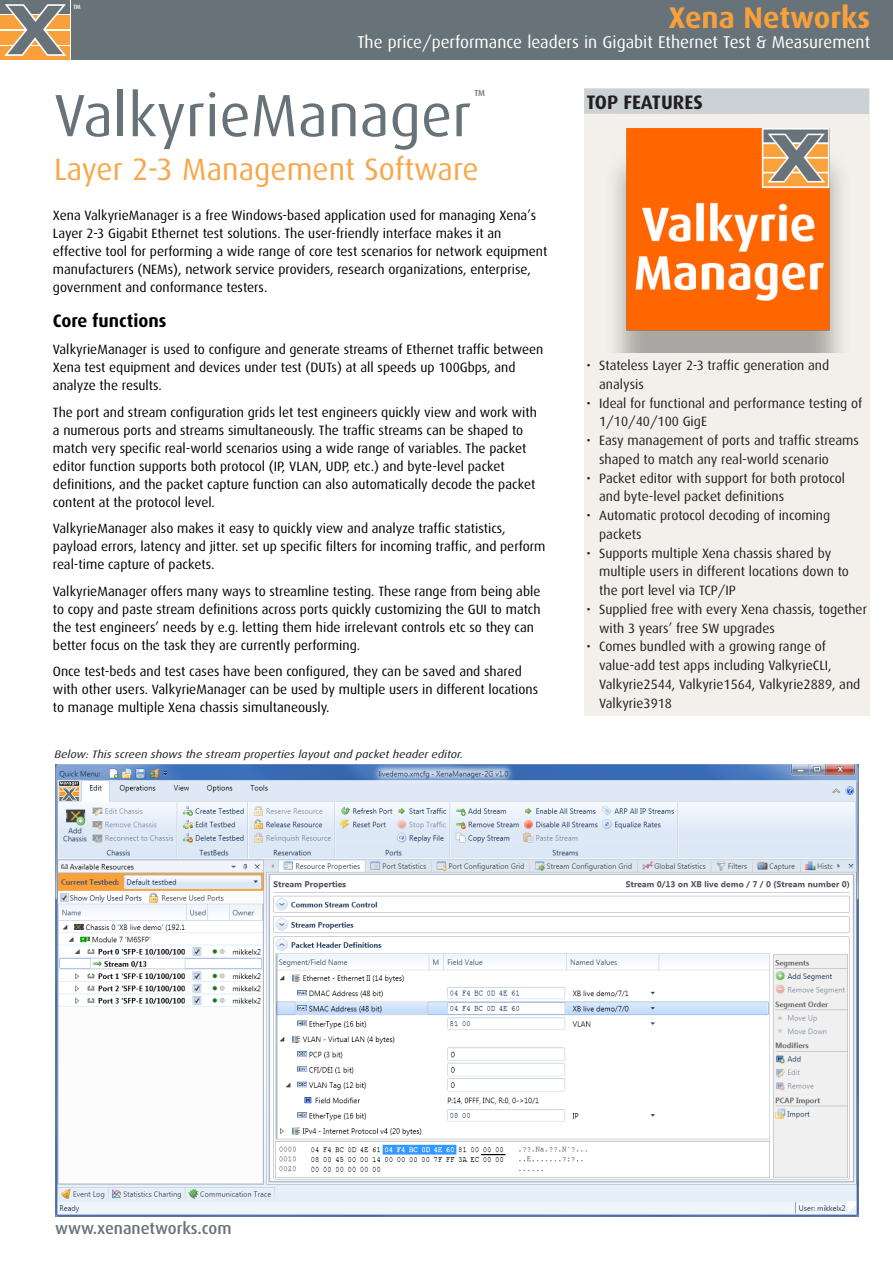
<style>
.page{position:relative;width:893px;height:1263px;background:#fff}
.page>*{position:absolute;margin:0;border:0;box-sizing:border-box;transform-origin:0 0}
.Rubrik{font:59.85px "Dax";color:#687379}
.Rubrik-2{font:30.9px "Dax";color:#f9a64a}
.Titel{font:700 29.85px "Dax";color:#f9a03a}
.t1{font:700 19.5px "Dax";color:#231f20}
.t2{font:700 18px "Dax";color:#000}
.Titel-2{font:17.1px "Dax";color:#fff}
.Rubrik-3{font:500 16.5px "Dax";color:#687379}
.t3{font:13.5px/18px "Dax";color:#000}
.t4{font:13.5px/18.8px "Dax";color:#231f20}
.t5{font:italic 10.8px "Dax";color:#231f20;scale:1.11 1}
.Rubrik-4{font:500 8.7px "Dax";color:#687379}
.Rubrik-5{font:500 6.15px "Dax";color:#fff}
</style>
<div class="page">
<div style="left:584px;top:350px;width:285px;height:366px;background:#f3efea"></div>
<img style="left:55px;top:764px;width:804px;height:452px">
<div style="left:72px;top:0;width:821px;height:60px;background:#687379"></div>
<div style="left:0;top:46px;width:69px;height:14px;background:#f9a03a"></div>
<div style="left:0;top:31px;width:69px;height:13px;background:#f9a03a"></div>
<div style="left:0;top:15px;width:69px;height:14px;background:#f9a03a"></div>
<div style="left:0;top:0;width:69px;height:13px;background:#687379"></div>
<svg style="left:3px;top:4px;width:65px;height:52px"></svg>
<div style="left:584px;top:88px;width:285px;height:26px;background:#cbd1d5"></div>
<div style="left:584px;top:114px;width:285px;height:236px;background:#f3efea"></div>
<img style="left:615px;top:128px;width:226px;height:224px">
<p class="Rubrik-5" style="left:73px;top:3px;width:9px">TM</p>
<p class="Titel" style="left:669px;top:0;width:203px">Xena Networks</p>
<p class="Titel-2" style="left:357px;top:33px;width:514px">The price/performance leaders in Gigabit Ethernet Test &amp; Measurement</p>
<p class="Rubrik" style="left:54px;top:82px;width:419px">ValkyrieManager</p>
<p class="Rubrik-2" style="left:54px;top:153px;width:426px">Layer 2-3 Management Software</p>
<p class="Rubrik-4" style="left:475px;top:88px;width:12px">TM</p>
<p class="t3" style="left:53px;top:207px;width:496px">Xena ValkyrieManager is a free Windows-based application used for managing Xena’s Layer 2-3 Gigabit Ethernet test solutions. The user-friendly interface makes it an effective tool for performing a wide range of core test scenarios for network equipment manufacturers (NEMs), network service providers, research organizations, enterprise, government and conformance testers.</p>
<p class="t2" style="left:53px;top:311px;width:115px">Core functions</p>
<p class="t3" style="left:53px;top:340px;width:492px">ValkyrieManager is used to configure and generate streams of Ethernet traffic between<br>Xena test equipment and devices under test (DUTs) at all speeds up 100Gbps, and analyze the results.</p>
<p class="t3" style="left:53px;top:403px;width:485px">The port and stream configuration grids let test engineers quickly view and work with a numerous ports and streams simultaneously. The traffic streams can be shaped to match very specific real-world scenarios using a wide range of variables. The packet editor function supports both protocol (IP, VLAN, UDP, etc.) and byte-level packet definitions, and the packet capture function can also automatically decode the packet content at the protocol level.</p>
<p class="t3" style="left:53px;top:519px;width:494px">ValkyrieManager also makes it easy to quickly view and analyze traffic statistics, payload errors, latency and jitter. set up specific filters for incoming traffic, and perform real-time capture of packets.</p>
<p class="t3" style="left:53px;top:582px;width:489px">ValkyrieManager offers many ways to streamline testing. These range from being able to copy and paste stream definitions across ports quickly customizing the GUI to match the test engineers’ needs by e.g. letting them hide irrelevant controls etc so they can better focus on the task they are currently performing.</p>
<p class="t3" style="left:53px;top:662px;width:487px">Once test-beds and test cases have been configured, they can be saved and shared with other users. ValkyrieManager can be used by multiple users in different locations to manage multiple Xena chassis simultaneously.</p>
<p class="t5" style="left:54px;top:748px;width:370px">Below: This screen shows the stream properties layout and packet header editor.</p>
<p class="t1" style="left:586px;top:91px;width:118px">TOP FEATURES</p>
<p class="t4" style="left:599px;top:356px;width:232px;text-indent:-13px">• Stateless Layer 2-3 traffic generation and analysis</p>
<p class="t4" style="left:599px;top:394px;width:265px;text-indent:-13px">• Ideal for functional and performance testing of<br>1/10/40/100 GigE</p>
<p class="t4" style="left:599px;top:431px;width:261px;text-indent:-13px">• Easy management of ports and traffic streams shaped to match any real-world scenario</p>
<p class="t4" style="left:599px;top:469px;width:247px;text-indent:-13px">• Packet editor with support for both protocol and byte-level packet definitions</p>
<p class="t4" style="left:599px;top:506px;width:233px;text-indent:-13px">• Automatic protocol decoding of incoming packets</p>
<p class="t4" style="left:599px;top:544px;width:251px;text-indent:-13px">• Supports multiple Xena chassis shared by multiple users in different locations down to the port level via TCP/IP</p>
<p class="t4" style="left:599px;top:600px;width:269px;text-indent:-13px">• Supplied free with every Xena chassis, together with 3 years’ free SW upgrades</p>
<p class="t4" style="left:599px;top:637px;width:263px;text-indent:-13px">• Comes bundled with a growing range of value-add test apps including ValkyrieCLI, Valkyrie2544, Valkyrie1564, Valkyrie2889, and Valkyrie3918</p>
<p class="Rubrik-3" style="left:55px;top:1219px;width:178px">www.xenanetworks.com</p>
</div>
